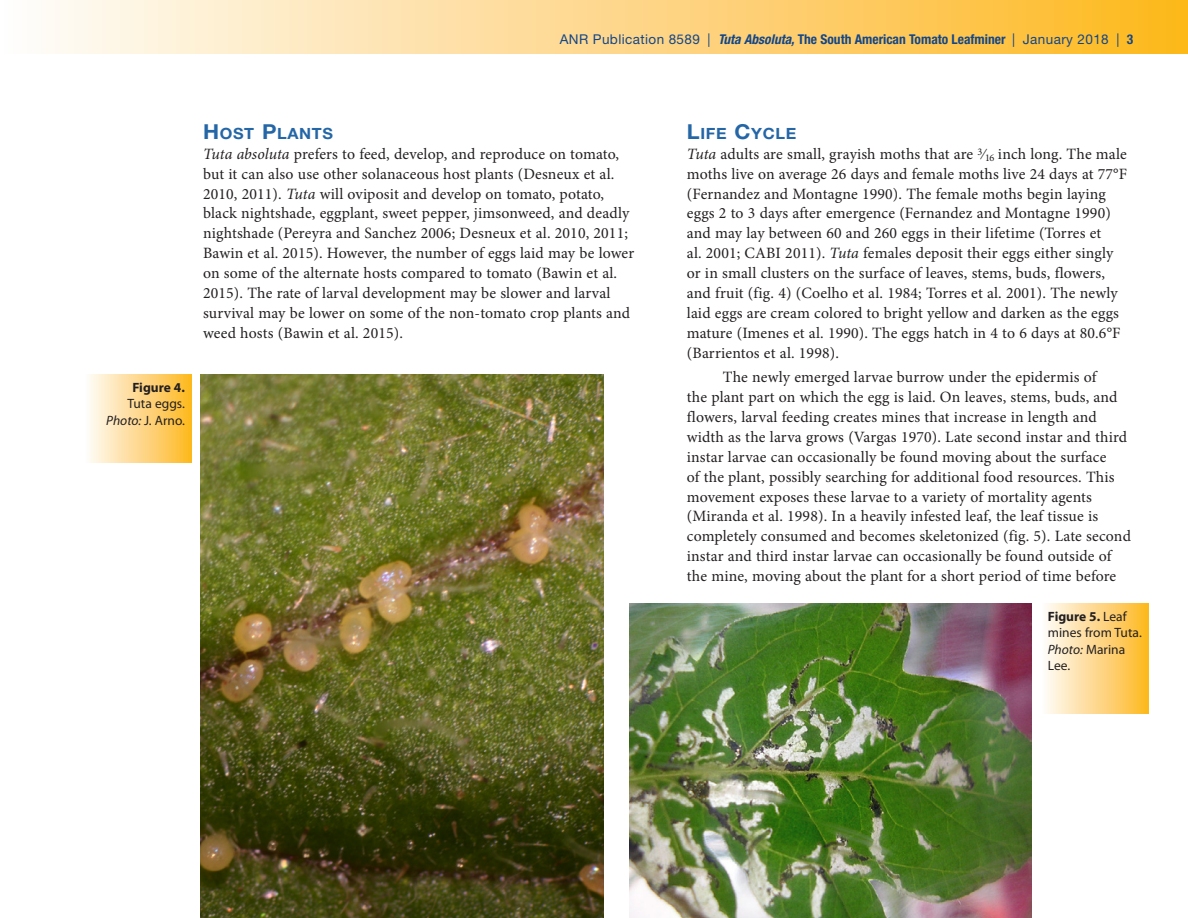
<style>
.page{position:relative;width:1188px;height:918px;background:#fff}
.page>*{position:absolute;margin:0;border:0;box-sizing:border-box;transform-origin:0 0}
.P1{font:15.75px/19.8px "Minion Pro";letter-spacing:.01em;color:#231f20}
.P2{font:15.75px/19.8px "Minion Pro";letter-spacing:.01em;color:#231f20}
.t1{font:700 15.45px "Helvetica Neue LT Std";letter-spacing:.04em;color:#2466a6;scale:1.05 1}
.t2{font:13.5px "Helvetica Neue LT Std";letter-spacing:.03em;color:#144687}
.Figure_caption{font:13.5px/16.5px "Myriad Pro";color:#231f20;text-align:right}
.s1{font-weight:700;font-style:italic;font-stretch:condensed}
.s2{font-weight:700;font-stretch:condensed}
.s3{font-weight:700}
.s4{font-style:italic}
.s5{font-size:20.7px}
</style>
<div class="page">
<div style="left:0;top:0;width:1188px;height:54px;background:linear-gradient(to right,#fefcfd,#feb720)"></div>
<div style="left:84px;top:375px;width:108px;height:88px;background:linear-gradient(to right,#fefcfe,#feb824)"></div>
<img style="left:629px;top:604px;width:403px;height:314px">
<img style="left:201px;top:375px;width:402px;height:543px">
<div style="left:1041px;top:604px;width:108px;height:109px;background:linear-gradient(to right,#fefcfe,#feb823)"></div>
<p class="t2" style="left:560px;top:31px;width:575px">ANR Publication 8589 | <span class="s1">Tuta Absoluta,</span> <span class="s2">The South American Tomato Leafminer</span> | January 2018 | <span class="s2">3</span></p>
<p class="Figure_caption" style="left:106px;top:379px;width:80px"><span class="s3">Figure 4.<br></span>Tuta eggs.<br><span class="s4">Photo:</span> J. Arno.</p>
<p class="t1" style="left:203px;top:124px;width:125px"><span class="s5">H</span>OST <span class="s5">P</span>LANTS</p>
<p class="P1" style="left:203px;top:144px;width:433px"><span class="s4">Tuta absoluta</span> prefers to feed, develop, and reproduce on tomato, but it can also use other solanaceous host plants (Desneux et al.<br>2010, 2011). <span class="s4">Tuta</span> will oviposit and develop on tomato, potato, black nightshade, eggplant, sweet pepper, jimsonweed, and deadly nightshade (Pereyra and Sanchez 2006; Desneux et al. 2010, 2011; Bawin et al. 2015). However, the number of eggs laid may be lower on some of the alternate hosts compared to tomato (Bawin et al.<br>2015). The rate of larval development may be slower and larval survival may be lower on some of the non-tomato crop plants and weed hosts (Bawin et al. 2015).</p>
<p class="t1" style="left:687px;top:124px;width:106px"><span class="s5">L</span>IFE <span class="s5">C</span>YCLE</p>
<p class="P1" style="left:687px;top:144px;width:442px"><span class="s4">Tuta</span> adults are small, grayish moths that are <sup>3</sup>⁄<sub>16</sub> inch long. The male moths live on average 26 days and female moths live 24 days at 77°F (Fernandez and Montagne 1990). The female moths begin laying eggs 2 to 3 days after emergence (Fernandez and Montagne 1990) and may lay between 60 and 260 eggs in their lifetime (Torres et<br>al. 2001; CABI 2011). <span class="s4">Tuta</span> females deposit their eggs either singly or in small clusters on the surface of leaves, stems, buds, flowers, and fruit (fig. 4) (Coelho et al. 1984; Torres et al. 2001). The newly laid eggs are cream colored to bright yellow and darken as the eggs mature (Imenes et al. 1990). The eggs hatch in 4 to 6 days at 80.6°F (Barrientos et al. 1998).</p>
<p class="P2" style="left:687px;top:367px;width:446px;text-indent:36px">The newly emerged larvae burrow under the epidermis of<br>the plant part on which the egg is laid. On leaves, stems, buds, and flowers, larval feeding creates mines that increase in length and width as the larva grows (Vargas 1970). Late second instar and third instar larvae can occasionally be found moving about the surface<br>of the plant, possibly searching for additional food resources. This movement exposes these larvae to a variety of mortality agents (Miranda et al. 1998). In a heavily infested leaf, the leaf tissue is completely consumed and becomes skeletonized (fig. 5). Late second instar and third instar larvae can occasionally be found outside of the mine, moving about the plant for a short period of time before</p>
<p class="Figure_caption" style="left:1048px;top:608px;width:95px;text-align:left"><span class="s3">Figure 5.</span> Leaf mines from Tuta.<br><span class="s4">Photo:</span> Marina<br>Lee.</p>
</div>
